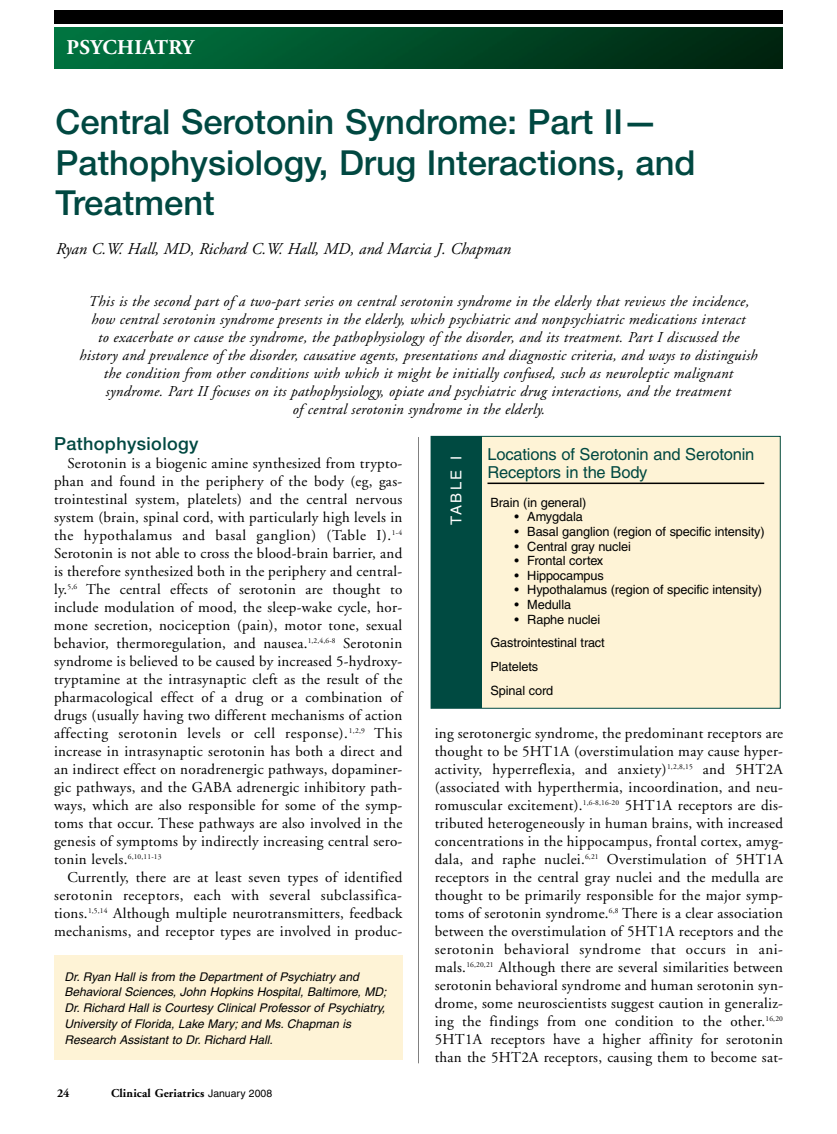
<style>
.page{position:relative;width:837px;height:1134px;background:#fff}
.page>*{position:absolute;margin:0;border:0;box-sizing:border-box;transform-origin:0 0}
.t1{font:500 34.5px/40.5px "Helvetica Neue";color:#004841}
.t2{font:700 21px "Adobe Garamond";letter-spacing:.015em;color:#fff}
.t3{font:500 18px "Helvetica Neue";letter-spacing:.02em;color:#004841}
.t4{font:italic 16.5px "Adobe Garamond";color:#000}
.t5{font:16.5px/18px "Helvetica";letter-spacing:-.01em;color:#004841}
.t6{font:15px/18px "Adobe Garamond";letter-spacing:.02em;color:#000;text-align:justify}
.t7{font:italic 15px/18px "Adobe Garamond";letter-spacing:.02em;color:#000;text-align:center}
.t8{font:15px "Helvetica";letter-spacing:.165em;color:#fff}
.t9{font:12.75px/23.7px "Helvetica";letter-spacing:-.01em;color:#000}
.t10{font:italic 12px/15.8px "Helvetica";color:#000}
.t11{font:700 12px "Adobe Garamond";letter-spacing:.015em;color:#000}
.s1{font-family:"Helvetica";font-weight:400;font-size:10.5px}
</style>
<div class="page">
<img style="left:54px;top:28px;width:729px;height:40px">
<div style="left:54px;top:955px;width:348px;height:105px;background:#fef3d6"></div>
<hr style="left:418px;top:437px;width:1px;height:626px;background:#808080">
<div style="left:54px;top:10px;width:729px;height:14px;background:#000"></div>
<div style="left:431px;top:436px;width:349px;height:272px;background:#fef3d6"></div>
<div style="left:431px;top:436px;width:51px;height:272px;background:#004a41"></div>
<hr style="left:488px;top:483px;width:276px;height:1px;background:#000">
<h2 class="t2" style="left:67px;top:36px;width:129px">PSYCHIATRY</h2>
<h1 class="t1" style="left:56px;top:101px;width:642px">Central Serotonin Syndrome: Part II—<br>Pathophysiology, Drug Interactions, and<br>Treatment</h1>
<p class="t4" style="left:56px;top:240px;width:457px">Ryan C.W. Hall, MD, Richard C.W. Hall, MD, and Marcia J. Chapman</p>
<p class="t7" style="left:79px;top:293px;width:680px">This is the second part of a two-part series on central serotonin syndrome in the elderly that reviews the incidence, how central serotonin syndrome presents in the elderly, which psychiatric and nonpsychiatric medications interact<br>to exacerbate or cause the syndrome, the pathophysiology of the disorder, and its treatment. Part I discussed the history and prevalence of the disorder, causative agents, presentations and diagnostic criteria, and ways to distinguish the condition from other conditions with which it might be initially confused, such as neuroleptic malignant syndrome. Part II focuses on its pathophysiology, opiate and psychiatric drug interactions, and the treatment<br>of central serotonin syndrome in the elderly.</p>
<p class="t3" style="left:54px;top:433px;width:146px">Pathophysiology</p>
<p class="t6" style="left:54px;top:455px;width:350px;text-indent:14px">Serotonin is a biogenic amine synthesized from trypto&shy;phan and found in the periphery of the body (eg, gas&shy;trointestinal system, platelets) and the central nervous system (brain, spinal cord, with particularly high levels in the hypothalamus and basal ganglion) (Table I).<sup>1-4<br></sup>Serotonin is not able to cross the blood-brain barrier, and is therefore synthesized both in the periphery and central&shy;ly.<sup>5,6</sup> The central effects of serotonin are thought to include modulation of mood, the sleep-wake cycle, hor&shy;mone secretion, nociception (pain), motor tone, sexual behavior, thermoregulation, and nausea.<sup>1,2,4,6-8</sup> Serotonin syndrome is believed to be caused by increased 5-hydroxy&shy;tryptamine at the intrasynaptic cleft as the result of the pharmacological effect of a drug or a combination of drugs (usually having two different mechanisms of action affecting serotonin levels or cell response).<sup>1,2,9</sup> This increase in intrasynaptic serotonin has both a direct and an indirect effect on noradrenergic pathways, dopaminer&shy;gic pathways, and the GABA adrenergic inhibitory path&shy;ways, which are also responsible for some of the symp&shy;toms that occur. These pathways are also involved in the genesis of symptoms by indirectly increasing central sero&shy;tonin levels.<sup>6,10,11-13</sup></p>
<p class="t6" style="left:54px;top:869px;width:350px;text-indent:14px">Currently, there are at least seven types of identified serotonin receptors, each with several subclassifica&shy;tions.<sup>1,5,14</sup> Although multiple neurotransmitters, feedback mechanisms, and receptor types are involved in produc-</p>
<p class="t10" style="left:64px;top:969px;width:324px">Dr. Ryan Hall is from the Department of Psychiatry and Behavioral Sciences, John Hopkins Hospital, Baltimore, MD; Dr. Richard Hall is Courtesy Clinical Professor of Psychiatry, University of Florida, Lake Mary; and Ms. Chapman is Research Assistant to Dr. Richard Hall.</p>
<p class="t11" style="left:57px;top:1087px;width:14px">24</p>
<p class="t11" style="left:111px;top:1087px;width:163px">Clinical Geriatrics <span class="s1">January 2008</span></p>
<p class="t8" style="left:448px;top:525px;width:71px;rotate:-90deg">TABLE I</p>
<p class="t5" style="left:488px;top:445px;width:268px">Locations of Serotonin and Serotonin<br>Receptors in the Body</p>
<p class="t9" style="left:491px;top:490px;width:97px">Brain (in general)</p>
<p class="t9" style="left:514px;top:505px;width:70px">• Amygdala</p>
<p class="t9" style="left:514px;top:520px;width:252px">• Basal ganglion (region of specific intensity)</p>
<p class="t9" style="left:514px;top:534px;width:118px">• Central gray nuclei</p>
<p class="t9" style="left:514px;top:549px;width:90px">• Frontal cortex</p>
<p class="t9" style="left:514px;top:563px;width:91px">• Hippocampus</p>
<p class="t9" style="left:515px;top:578px;width:249px">• Hypothalamus (region of specific intensity)</p>
<p class="t9" style="left:515px;top:593px;width:58px">• Medulla</p>
<p class="t9" style="left:491px;top:607px;width:116px;text-indent:24px">• Raphe nuclei<br>Gastrointestinal tract<br>Platelets<br>Spinal cord</p>
<p class="t6" style="left:435px;top:725px;width:350px">ing serotonergic syndrome, the predominant receptors are thought to be 5HT1A (overstimulation may cause hyper&shy;activity, hyperreflexia, and anxiety)<sup>1,2,8,15</sup> and 5HT2A (associated with hyperthermia, incoordination, and neu&shy;romuscular excitement).<sup>1,6-8,16-20</sup> 5HT1A receptors are dis&shy;tributed heterogeneously in human brains, with increased concentrations in the hippocampus, frontal cortex, amyg&shy;dala, and raphe nuclei.<sup>6,21</sup> Overstimulation of 5HT1A receptors in the central gray nuclei and the medulla are thought to be primarily responsible for the major symp&shy;toms of serotonin syndrome.<sup>6,8</sup> There is a clear association between the overstimulation of 5HT1A receptors and the serotonin behavioral syndrome that occurs in ani&shy;mals.<sup>16,20,21</sup> Although there are several similarities between serotonin behavioral syndrome and human serotonin syn&shy;drome, some neuroscientists suggest caution in generaliz&shy;ing the findings from one condition to the other.<sup>16,20<br></sup>5HT1A receptors have a higher affinity for serotonin than the 5HT2A receptors, causing them to become sat-</p>
</div>
